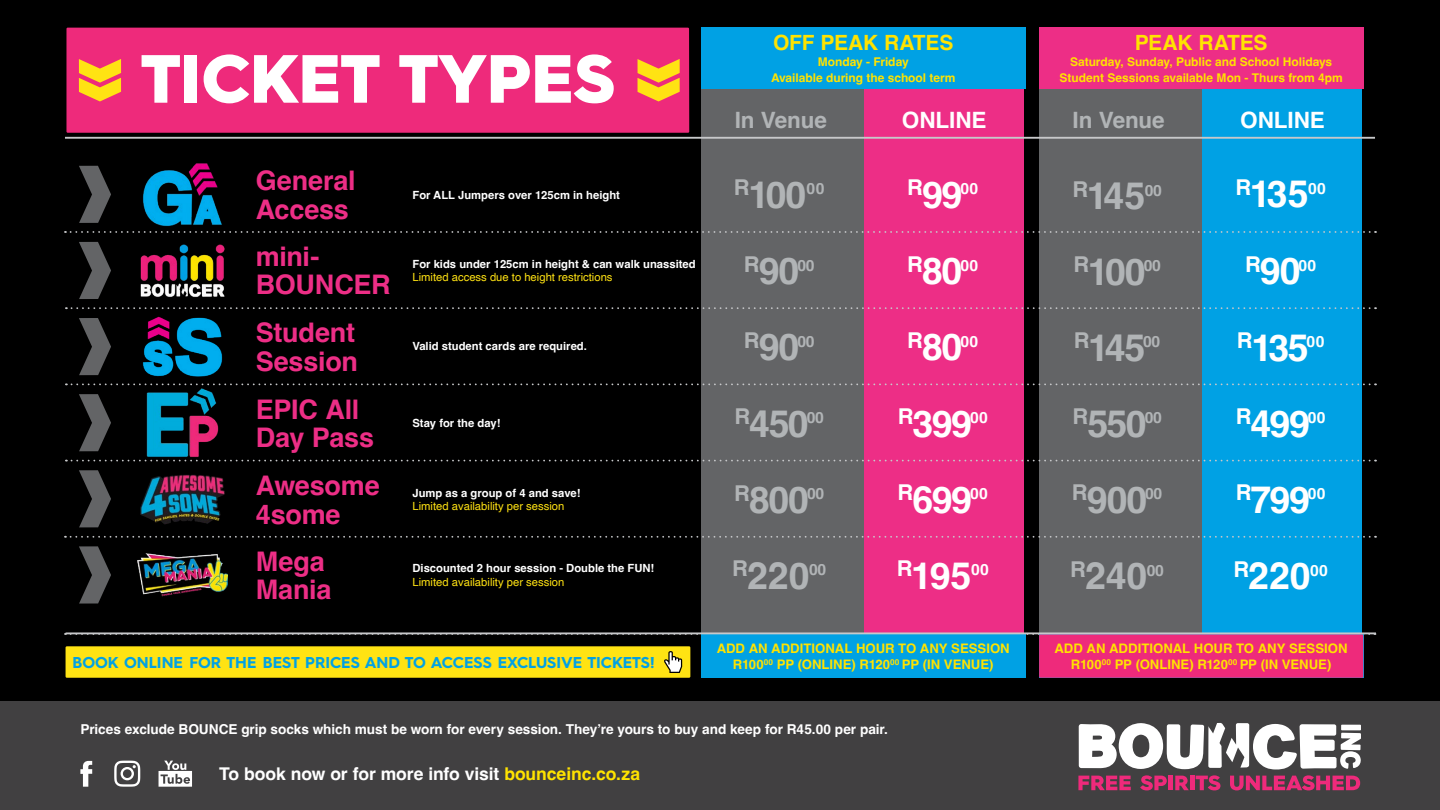
<style>
.page{position:relative;width:1440px;height:810px;background:#000}
.page>*{position:absolute;margin:0;border:0;box-sizing:border-box;transform-origin:0 0}
.t1{font:900 68.25px "Hurme Geometric Sans 3";color:#fff}
.t2{font:700 37.5px "Helvetica";letter-spacing:-.03em;color:#b1b4b6}
.t3{font:700 37.5px "Helvetica";letter-spacing:-.04em;color:#fff}
.t4{font:700 27px/28.5px "Helvetica";letter-spacing:-.01em;color:#ed2e86}
.t5{font:700 22.5px "Helvetica";letter-spacing:-.005em;color:#b1b4b6}
.t6{font:700 22.5px "Helvetica";color:#fff}
.t7{font:700 21px "Helvetica";letter-spacing:-.01em;color:#ffe300}
.t8{font:700 17.55px "Helvetica";letter-spacing:-.005em;color:#fff}
.t9{font:700 15.75px "Hurme Geometric Sans 3";color:#00a1e4}
.t10{font:700 15.75px "Helvetica";letter-spacing:-.02em;color:#b1b4b6}
.t11{font:700 15.75px "Helvetica";letter-spacing:.02em;color:#fff}
.t12{font:700 13.65px "Helvetica";letter-spacing:-.005em;color:#fff}
.t13{font:700 13.12px/15.8px "Helvetica";color:#ffe300;text-align:center}
.t14{font:700 12px/15.8px "Helvetica";letter-spacing:-.005em;color:#ffe300;text-align:center}
.t15{font:700 11.25px "Helvetica";color:#fff}
.t16{font:11.25px "Helvetica";color:#ffe313}
.s1{color:#ffe300}
</style>
<div class="page">
<img style="left:140px;top:475px;width:85px;height:49px">
<div style="left:862px;top:80px;width:162px;height:570px;background:#ed2e86"></div>
<div style="left:701px;top:80px;width:162px;height:568px;background:#636466"></div>
<div style="left:0;top:702px;width:1440px;height:108px;background:#414041"></div>
<svg style="left:1079px;top:723px;width:282px;height:46px"></svg>
<svg style="left:1078px;top:776px;width:53px;height:14px"></svg>
<svg style="left:1140px;top:775px;width:27px;height:15px"></svg>
<hr style="left:1169px;top:776px;width:4px;height:14px;background:#ee2a7b">
<svg style="left:1175px;top:776px;width:14px;height:14px"></svg>
<hr style="left:1190px;top:776px;width:4px;height:14px;background:#ee2a7b">
<svg style="left:1196px;top:775px;width:24px;height:15px"></svg>
<svg style="left:1230px;top:775px;width:130px;height:15px"></svg>
<div style="left:1200px;top:80px;width:162px;height:570px;background:#00a1e4"></div>
<div style="left:1039px;top:80px;width:162px;height:568px;background:#636466"></div>
<svg style="left:65px;top:633px;width:1310px;height:2px"></svg>
<svg style="left:66px;top:460px;width:1310px;height:2px"></svg>
<svg style="left:66px;top:307px;width:1310px;height:2px"></svg>
<svg style="left:65px;top:536px;width:1311px;height:2px"></svg>
<svg style="left:66px;top:383px;width:1310px;height:2px"></svg>
<div style="left:701px;top:27px;width:324px;height:62px;background:#00a1e4"></div>
<div style="left:1039px;top:27px;width:324px;height:62px;background:#ed2e86"></div>
<hr style="left:65px;top:137px;width:1310px;height:2px;background:#c7c8ca">
<svg style="left:65px;top:231px;width:1311px;height:2px"></svg>
<div style="left:66px;top:646px;width:624px;height:32px;background:#ffe313"></div>
<svg style="left:664px;top:651px;width:18px;height:22px"></svg>
<svg style="left:79px;top:166px;width:32px;height:57px"></svg>
<svg style="left:79px;top:242px;width:32px;height:57px"></svg>
<svg style="left:79px;top:318px;width:32px;height:57px"></svg>
<svg style="left:79px;top:394px;width:32px;height:57px"></svg>
<svg style="left:79px;top:470px;width:32px;height:57px"></svg>
<svg style="left:79px;top:546px;width:32px;height:58px"></svg>
<div style="left:701px;top:633px;width:324px;height:45px;background:#00a1e4"></div>
<div style="left:1039px;top:634px;width:324px;height:44px;background:#ee2a7b"></div>
<hr style="left:66px;top:632px;width:1310px;height:2px;background:#c7c8ca">
<svg style="left:80px;top:761px;width:12px;height:26px"></svg>
<svg style="left:159px;top:761px;width:33px;height:26px"></svg>
<svg style="left:114px;top:761px;width:26px;height:26px"></svg>
<div style="left:66px;top:28px;width:623px;height:105px;background:#ee2a7b"></div>
<svg style="left:638px;top:59px;width:42px;height:42px"></svg>
<svg style="left:79px;top:59px;width:42px;height:42px"></svg>
<img style="left:143px;top:163px;width:79px;height:62px">
<img style="left:137px;top:225px;width:90px;height:72px">
<img style="left:137px;top:307px;width:90px;height:70px">
<img style="left:137px;top:383px;width:90px;height:79px">
<img style="left:137px;top:536px;width:90px;height:61px">
<h1 class="t1" style="left:141px;top:31px;width:475px">TICKET TYPES</h1>
<h3 class="t7" style="left:773px;top:30px;width:182px">OFF PEAK RATES</h3>
<p class="t14" style="left:771px;top:55px;width:186px">Monday - Friday<br>Available during the school term</p>
<h3 class="t5" style="left:735px;top:106px;width:94px">In Venue</h3>
<h3 class="t6" style="left:902px;top:106px;width:86px">ONLINE</h3>
<h3 class="t4" style="left:256px;top:169px;width:101px">General<br>Access</h3>
<h2 class="t2" style="left:734px;top:172px;width:74px"><sup>R</sup>100</h2>
<h3 class="t10" style="left:807px;top:179px;width:19px">00</h3>
<h2 class="t2" style="left:744px;top:248px;width:57px"><sup>R</sup>90</h2>
<h3 class="t10" style="left:797px;top:255px;width:19px">00</h3>
<p class="t15" style="left:412px;top:188px;width:209px">For ALL Jumpers over 125cm in height</p>
<h3 class="t4" style="left:256px;top:245px;width:137px">mini-<br>BOUNCER</h3>
<p class="t15" style="left:412px;top:257px;width:285px">For kids under 125cm in height &amp; can walk unassited</p>
<p class="t16" style="left:412px;top:268px;width:202px">Limited access due to height restrictions</p>
<h3 class="t4" style="left:256px;top:321px;width:104px">Student<br>Session</h3>
<h3 class="t4" style="left:256px;top:398px;width:120px">EPIC All<br>Day Pass</h3>
<h3 class="t4" style="left:256px;top:474px;width:125px">Awesome<br>4some</h3>
<h3 class="t4" style="left:256px;top:550px;width:71px">Mega</h3>
<h3 class="t4" style="left:256px;top:579px;width:77px">Mania</h3>
<p class="t15" style="left:412px;top:340px;width:176px">Valid student cards are required.</p>
<p class="t15" style="left:412px;top:416px;width:90px">Stay for the day!</p>
<p class="t15" style="left:412px;top:486px;width:170px">Jump as a group of 4 and save!</p>
<p class="t16" style="left:412px;top:498px;width:153px">Limited availability per session</p>
<p class="t15" style="left:412px;top:562px;width:243px">Discounted 2 hour session - Double the FUN!</p>
<p class="t16" style="left:412px;top:573px;width:153px">Limited availability per session</p>
<h2 class="t2" style="left:744px;top:324px;width:57px"><sup>R</sup>90</h2>
<h3 class="t10" style="left:797px;top:332px;width:19px">00</h3>
<h2 class="t2" style="left:735px;top:400px;width:76px"><sup>R</sup>450</h2>
<h3 class="t10" style="left:807px;top:408px;width:19px">00</h3>
<h2 class="t2" style="left:734px;top:477px;width:76px"><sup>R</sup>800</h2>
<h3 class="t10" style="left:807px;top:484px;width:19px">00</h3>
<h2 class="t2" style="left:732px;top:553px;width:79px"><sup>R</sup>220</h2>
<h3 class="t10" style="left:809px;top:560px;width:19px">00</h3>
<h2 class="t3" style="left:907px;top:172px;width:57px"><sup>R</sup>99</h2>
<h3 class="t11" style="left:960px;top:179px;width:19px">00</h3>
<h2 class="t3" style="left:907px;top:248px;width:57px"><sup>R</sup>80</h2>
<h3 class="t11" style="left:960px;top:255px;width:19px">00</h3>
<h2 class="t3" style="left:907px;top:324px;width:57px"><sup>R</sup>80</h2>
<h3 class="t11" style="left:960px;top:332px;width:19px">00</h3>
<h2 class="t3" style="left:898px;top:400px;width:76px"><sup>R</sup>399</h2>
<h3 class="t11" style="left:970px;top:408px;width:19px">00</h3>
<h2 class="t3" style="left:898px;top:476px;width:76px"><sup>R</sup>699</h2>
<h3 class="t11" style="left:970px;top:484px;width:19px">00</h3>
<h2 class="t3" style="left:897px;top:553px;width:76px"><sup>R</sup>195</h2>
<h3 class="t11" style="left:971px;top:560px;width:19px">00</h3>
<h3 class="t7" style="left:1135px;top:30px;width:134px">PEAK RATES</h3>
<p class="t14" style="left:1059px;top:55px;width:285px">Saturday, Sunday, Public and School Holidays<br>Student Sessions available Mon - Thurs from 4pm</p>
<h3 class="t5" style="left:1073px;top:106px;width:94px">In Venue</h3>
<h3 class="t6" style="left:1240px;top:106px;width:86px">ONLINE</h3>
<h2 class="t2" style="left:1072px;top:173px;width:74px"><sup>R</sup>145</h2>
<h3 class="t10" style="left:1145px;top:181px;width:19px">00</h3>
<h2 class="t3" style="left:1235px;top:171px;width:75px"><sup>R</sup>135</h2>
<h3 class="t11" style="left:1308px;top:178px;width:19px">00</h3>
<h2 class="t2" style="left:1073px;top:249px;width:74px"><sup>R</sup>100</h2>
<h3 class="t10" style="left:1144px;top:256px;width:19px">00</h3>
<h2 class="t3" style="left:1245px;top:248px;width:57px"><sup>R</sup>90</h2>
<h3 class="t11" style="left:1299px;top:255px;width:19px">00</h3>
<h2 class="t2" style="left:1074px;top:325px;width:73px"><sup>R</sup>145</h2>
<h3 class="t10" style="left:1143px;top:332px;width:19px">00</h3>
<h2 class="t3" style="left:1237px;top:325px;width:73px"><sup>R</sup>135</h2>
<h3 class="t11" style="left:1307px;top:332px;width:19px">00</h3>
<h2 class="t2" style="left:1072px;top:400px;width:76px"><sup>R</sup>550</h2>
<h3 class="t10" style="left:1145px;top:408px;width:19px">00</h3>
<h2 class="t3" style="left:1236px;top:400px;width:76px"><sup>R</sup>499</h2>
<h3 class="t11" style="left:1308px;top:408px;width:19px">00</h3>
<h2 class="t2" style="left:1072px;top:477px;width:77px"><sup>R</sup>900</h2>
<h3 class="t10" style="left:1145px;top:484px;width:19px">00</h3>
<h2 class="t3" style="left:1236px;top:477px;width:76px"><sup>R</sup>799</h2>
<h3 class="t11" style="left:1308px;top:484px;width:19px">00</h3>
<h2 class="t2" style="left:1070px;top:553px;width:79px"><sup>R</sup>240</h2>
<h3 class="t10" style="left:1147px;top:561px;width:19px">00</h3>
<h2 class="t3" style="left:1233px;top:553px;width:79px"><sup>R</sup>220</h2>
<h3 class="t11" style="left:1310px;top:561px;width:19px">00</h3>
<h3 class="t9" style="left:72px;top:651px;width:584px">BOOK ONLINE FOR THE BEST PRICES AND TO ACCESS EXCLUSIVE TICKETS!</h3>
<p class="t13" style="left:717px;top:642px;width:295px">ADD AN ADDITIONAL HOUR TO ANY SESSION<br>R100<sup>00</sup> PP (ONLINE) R120<sup>00</sup> PP (IN VENUE)</p>
<p class="t13" style="left:1055px;top:642px;width:295px">ADD AN ADDITIONAL HOUR TO ANY SESSION<br>R100<sup>00</sup> PP (ONLINE) R120<sup>00</sup> PP (IN VENUE)</p>
<p class="t12" style="left:80px;top:721px;width:809px">Prices exclude BOUNCE grip socks which must be worn for every session. They’re yours to buy and keep for R45.00 per pair.</p>
<h3 class="t8" style="left:219px;top:763px;width:422px">To book now or for more info visit <span class="s1">bounceinc.co.za</span></h3>
</div>
